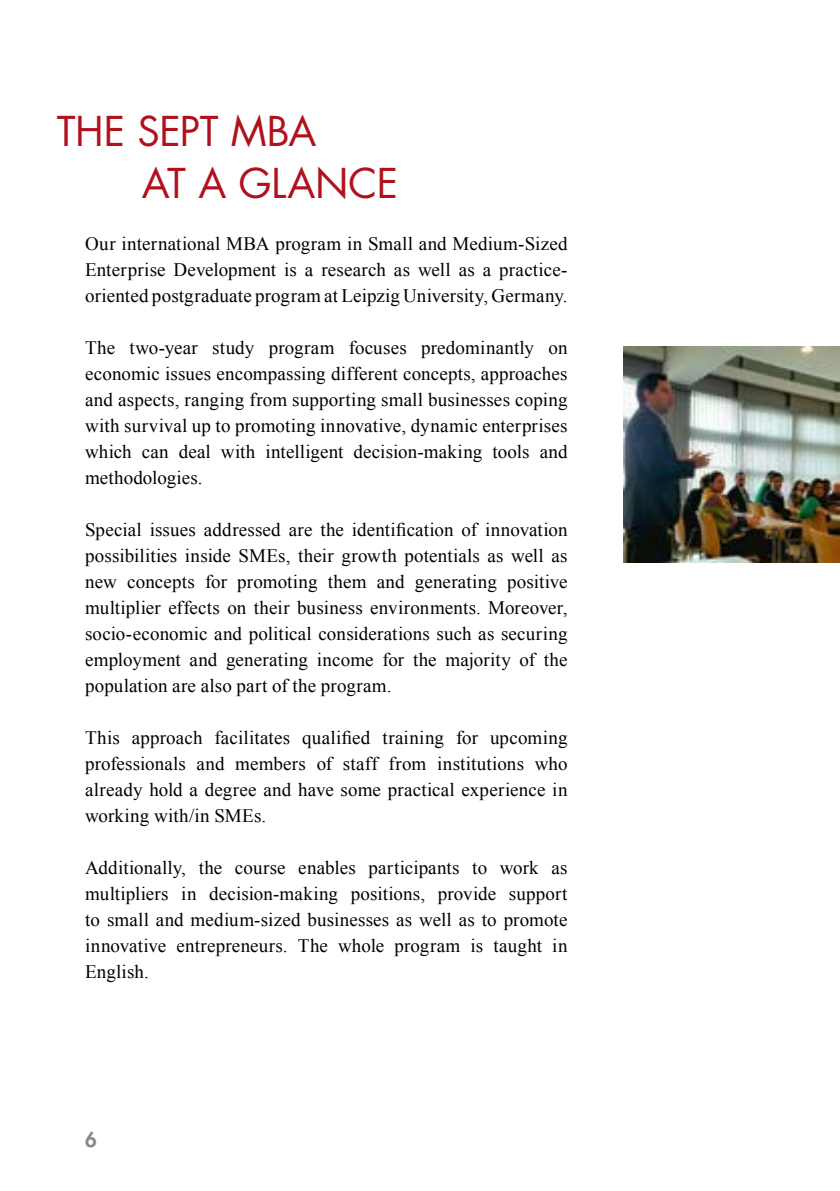
<style>
.page{position:relative;width:840px;height:1191px;background:#fff}
.page>*{position:absolute;margin:0;border:0;box-sizing:border-box;transform-origin:0 0}
.t1{font:40px/52px "Futura LT";letter-spacing:-.01em;color:#b0111d}
.t2{font:800 20px "Futura LT";color:#87888a}
.t3{font:19px/26px "Times New Roman";letter-spacing:.005em;color:#000;text-align:justify}
</style>
<div class="page">
<img style="left:623px;top:346px;width:216px;height:216px">
<h1 class="t1" style="left:142px;top:106px;width:257px;text-indent:-85px">THE SEPT MBA<br>AT A GLANCE</h1>
<p class="t3" style="left:85px;top:230px;width:483px">Our international MBA program in Small and Medium-Sized Enterprise Development is a research as well as a practice&shy;oriented postgraduate program at Leipzig University, Germany.</p>
<p class="t3" style="left:85px;top:334px;width:483px">The two-year study program focuses predominantly on economic issues encompassing different concepts, approaches and aspects, ranging from supporting small businesses coping with survival up to promoting innovative, dynamic enterprises which can deal with intelligent decision-making tools and methodologies.</p>
<p class="t3" style="left:85px;top:516px;width:483px">Special issues addressed are the identification of innovation possibilities inside SMEs, their growth potentials as well as new concepts for promoting them and generating positive multiplier effects on their business environments. Moreover, socio-economic and political considerations such as securing employment and generating income for the majority of the population are also part of the program.</p>
<p class="t3" style="left:85px;top:724px;width:483px">This approach facilitates qualified training for upcoming professionals and members of staff from institutions who already hold a degree and have some practical experience in working with/in SMEs.</p>
<p class="t3" style="left:85px;top:854px;width:483px">Additionally, the course enables participants to work as multipliers in decision-making positions, provide support to small and medium-sized businesses as well as to promote innovative entrepreneurs. The whole program is taught in English.</p>
<p class="t2" style="left:85px;top:1126px;width:13px">6</p>
</div>
